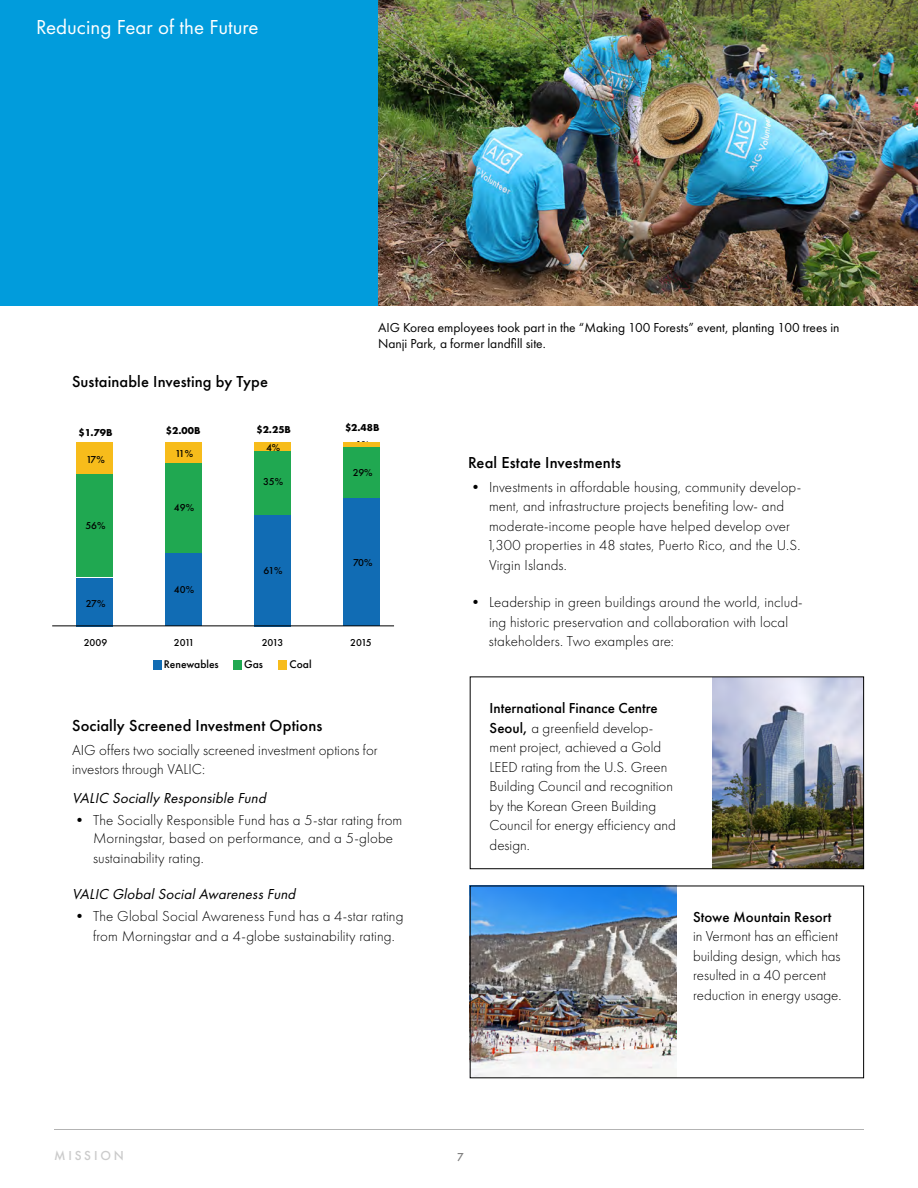
<style>
.page{position:relative;width:918px;height:1188px;background:#fff}
.page>*{position:absolute;margin:0;border:0;box-sizing:border-box;transform-origin:0 0}
.t1{font:21px "Futura PT";color:#fff}
.t2{font:500 16.5px "Futura PT";letter-spacing:.005em;color:#000}
.t3{font:300 15px/19.5px "Futura PT";letter-spacing:.005em;color:#000}
.t4{font:italic 15px "Futura PT";color:#000}
.t5{font:500 15px "Futura PT";color:#000}
.t6{font:13.5px/16.5px "Futura PT";color:#000}
.t7{font:500 13.5px "Futura PT";letter-spacing:.21em;color:#cbcbcb}
.t8{font:500 12px "Futura PT";color:#000}
.t9{font:500 11.55px "Futura PT";color:#000}
.t10{font:500 10.35px "Futura PT";color:#000}
.t11{font:700 10.35px "Futura PT";color:#000}
.s1{font-weight:500}
</style>
<div class="page">
<hr style="left:54px;top:1129px;width:810px;height:1px;background:#b3b3b3">
<div style="left:278px;top:660px;width:8px;height:9px;background:#f7bc1b"></div>
<div style="left:233px;top:660px;width:8px;height:9px;background:#20a851"></div>
<div style="left:153px;top:660px;width:8px;height:9px;background:#116cb4"></div>
<div style="left:76px;top:578px;width:37px;height:48px;background:#116cb4"></div>
<div style="left:165px;top:552px;width:37px;height:74px;background:#116cb4"></div>
<div style="left:254px;top:514px;width:37px;height:112px;background:#116cb4"></div>
<div style="left:344px;top:498px;width:36px;height:128px;background:#116cb4"></div>
<div style="left:76px;top:474px;width:37px;height:103px;background:#20a851"></div>
<div style="left:165px;top:463px;width:37px;height:89px;background:#20a851"></div>
<div style="left:254px;top:452px;width:37px;height:63px;background:#20a851"></div>
<div style="left:344px;top:447px;width:36px;height:51px;background:#20a851"></div>
<div style="left:76px;top:443px;width:37px;height:31px;background:#f7bc1b"></div>
<div style="left:165px;top:443px;width:37px;height:20px;background:#f7bc1b"></div>
<div style="left:254px;top:443px;width:37px;height:8px;background:#f7bc1b"></div>
<hr style="left:344px;top:443px;width:36px;height:4px;background:#f7bc1b">
<hr style="left:52px;top:625px;width:342px;height:1px;background:#000">
<div style="left:0;top:0;width:918px;height:306px;background:#019cdc"></div>
<img style="left:378px;top:0;width:540px;height:306px">
<img style="left:469px;top:676px;width:395px;height:403px">
<h1 class="t1" style="left:36px;top:15px;width:224px">Reducing Fear of the Future</h1>
<p class="t2" style="left:72px;top:372px;width:197px">Sustainable Investing by Type</p>
<p class="t6" style="left:378px;top:319px;width:463px">AIG Korea employees took part in the “Making 100 Forests” event, planting 100 trees in<br>Nanji Park, a former landfll site.</p>
<p class="t11" style="left:79px;top:426px;width:35px">$1.79B</p>
<p class="t11" style="left:166px;top:423px;width:36px">$2.00B</p>
<p class="t11" style="left:257px;top:423px;width:36px">$2.25B</p>
<p class="t11" style="left:345px;top:421px;width:36px">$2.48B</p>
<p class="t10" style="left:356px;top:438px;width:16px">1%</p>
<p class="t10" style="left:86px;top:453px;width:20px">17%</p>
<p class="t10" style="left:266px;top:441px;width:16px">4%</p>
<p class="t10" style="left:263px;top:476px;width:22px">35%</p>
<p class="t10" style="left:175px;top:447px;width:20px">11%</p>
<p class="t10" style="left:353px;top:466px;width:21px">29%</p>
<p class="t10" style="left:86px;top:519px;width:21px">56%</p>
<p class="t10" style="left:86px;top:597px;width:21px">27%</p>
<p class="t10" style="left:174px;top:501px;width:22px">49%</p>
<p class="t10" style="left:174px;top:583px;width:22px">40%</p>
<p class="t10" style="left:264px;top:564px;width:21px">61%</p>
<p class="t10" style="left:353px;top:556px;width:21px">70%</p>
<p class="t10" style="left:84px;top:636px;width:25px">2009</p>
<p class="t10" style="left:174px;top:636px;width:22px">2011</p>
<p class="t10" style="left:262px;top:636px;width:23px">2013</p>
<p class="t10" style="left:350px;top:636px;width:23px">2015</p>
<p class="t9" style="left:164px;top:657px;width:57px">Renewables</p>
<p class="t9" style="left:244px;top:657px;width:20px">Gas</p>
<p class="t9" style="left:290px;top:657px;width:23px">Coal</p>
<p class="t2" style="left:72px;top:715px;width:252px">Socially Screened Investment Options</p>
<p class="t3" style="left:72px;top:740px;width:307px">AIG offers two socially screened investment options for investors through VALIC:</p>
<p class="t4" style="left:72px;top:789px;width:199px">VALIC Socially Responsible Fund</p>
<p class="t3" style="left:93px;top:811px;width:311px;line-height:18px;text-indent:-21px">• The Socially Responsible Fund has a 5-star rating from<br>Morningstar, based on performance, and a 5-globe</p>
<p class="t3" style="left:93px;top:848px;width:112px">sustainability rating.</p>
<p class="t4" style="left:72px;top:885px;width:228px">VALIC GlobalSocialAwarenessFund</p>
<p class="t3" style="left:93px;top:907px;width:312px;text-indent:-21px">• The Global Social Awareness Fund has a 4-star rating from Morningstar and a 4-globe sustainability rating.</p>
<p class="t2" style="left:468px;top:453px;width:155px">Real Estate Investments</p>
<p class="t3" style="left:489px;top:477px;width:314px;text-indent:-21px">• Investments in affordable housing, community develop&shy;ment, and infrastructure projects benefiting low- and moderate-income people have helped develop over 1,300 properties in 48 states, Puerto Rico, and the U.S.<br>Virgin Islands.</p>
<p class="t3" style="left:489px;top:593px;width:315px;text-indent:-21px">• Leadership in green buildings around the world, includ&shy;ing historic preservation and collaboration with local stakeholders. Two examples are:</p>
<p class="t3" style="left:490px;top:699px;width:188px"><span class="s1">International Finance Centre<br>Seoul,</span> a greenfield develop&shy;ment project, achieved a Gold<br>LEED rating from the U.S. Green<br>Building Council and recognition by the Korean Green Building<br>Council for energy efficiency and design.</p>
<p class="t5" style="left:693px;top:908px;width:140px">Stowe Mountain Resort</p>
<p class="t3" style="left:693px;top:927px;width:150px">in Vermont has an effcient building design, which has resulted in a 40 percent reduction in energy usage.</p>
<p class="t7" style="left:54px;top:1147px;width:71px">MISSION</p>
<p class="t8" style="left:457px;top:1150px;width:8px">7</p>
</div>
